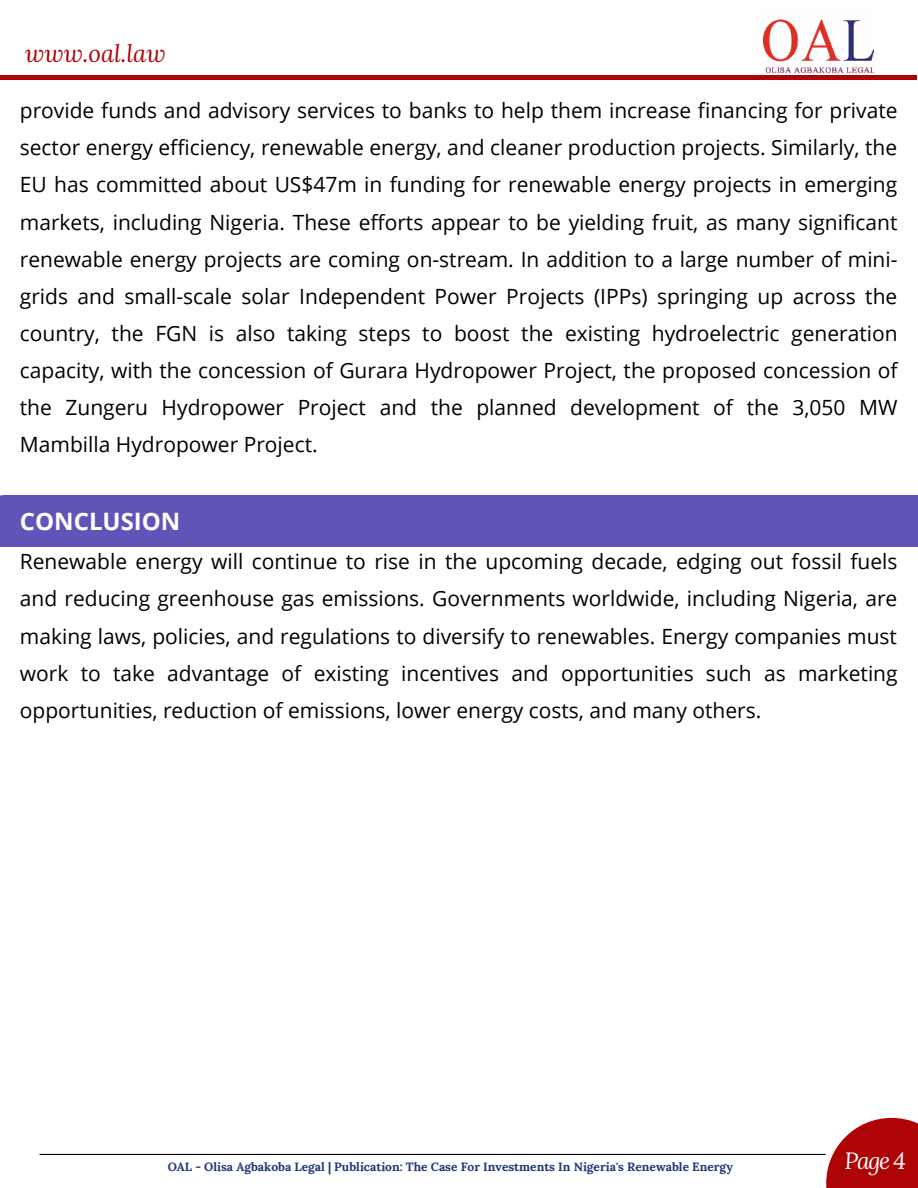
<style>
.page{position:relative;width:918px;height:1188px;background:#fff}
.page>*{position:absolute;margin:0;border:0;box-sizing:border-box;transform-origin:0 0}
.t1{font:italic 24px "Lora";color:#ae0405}
.t2{font:700 24px "Open Sans";color:#fff}
.t3{font:italic 23.25px "Lora";color:#fff}
.t4{font:21px/37.2px "Open Sans";color:#000;text-align:justify}
.t5{font:700 12px "Lora";color:#24347a}
</style>
<div class="page">
<div style="left:826px;top:1118px;width:92px;height:70px;background:#ae0405"></div>
<img style="left:763px;top:19px;width:111px;height:57px">
<hr style="left:40px;top:1154px;width:785px;height:1px;background:#000">
<div style="left:0;top:495px;width:918px;height:52px;background:#6054b8"></div>
<hr style="left:0;top:76px;width:917px;height:4px;background:#ae0405">
<p class="t1" style="left:25px;top:37px;width:142px">www.oal.law</p>
<p class="t4" style="left:20px;top:91px;width:879px">provide funds and advisory services to banks to help them increase financing for private sector energy efficiency, renewable energy, and cleaner production projects. Similarly, the EU has committed about US$47m in funding for renewable energy projects in emerging markets, including Nigeria. These efforts appear to be yielding fruit, as many significant renewable energy projects are coming on-stream. In addition to a large number of mini&shy;grids and small-scale solar Independent Power Projects (IPPs) springing up across the country, the FGN is also taking steps to boost the existing hydroelectric generation capacity, with the concession of Gurara Hydropower Project, the proposed concession of the Zungeru Hydropower Project and the planned development of the 3,050 MW Mambilla Hydropower Project.</p>
<p class="t2" style="left:20px;top:504px;width:162px">CONCLUSION</p>
<p class="t4" style="left:20px;top:542px;width:879px">Renewable energy will continue to rise in the upcoming decade, edging out fossil fuels and reducing greenhouse gas emissions. Governments worldwide, including Nigeria, are making laws, policies, and regulations to diversify to renewables. Energy companies must work to take advantage of existing incentives and opportunities such as marketing opportunities, reduction of emissions, lower energy costs, and many others.</p>
<p class="t5" style="left:168px;top:1156px;width:567px">OAL - Olisa Agbakoba Legal | Publication: The Case For Investments In Nigeria's Renewable Energy</p>
<p class="t3" style="left:845px;top:1145px;width:63px">Page 4</p>
</div>
